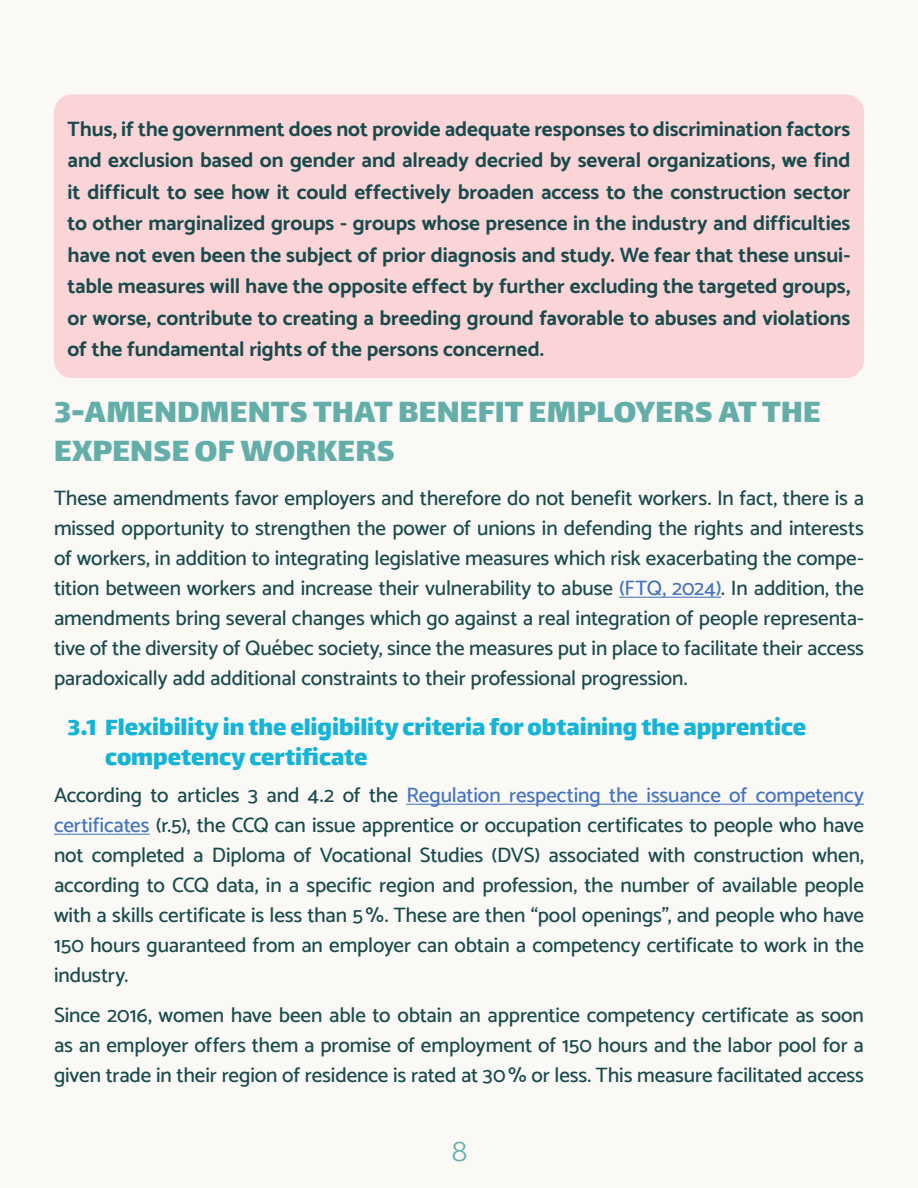
<style>
.page{position:relative;width:918px;height:1188px;background:#faf9f6}
.page>*{position:absolute;margin:0;border:0;box-sizing:border-box;transform-origin:0 0}
.sous-titre_1{font:36px/39px "Lalezar";color:#64aea9}
.t1{font:300 30px "Catamaran";color:#64aea9}
.sous-sous_titre1{font:27px/30px "Lalezar";color:#13b4d8}
.t2{font:500 21px/30px "Catamaran";letter-spacing:-.005em;color:#194b4d;text-align:justify}
.Encadrer{font:700 21px/31.5px "Catamaran";color:#194b4d;text-align:justify}
.s1{color:#4474c0}
</style>
<div class="page">
<div style="left:54px;top:95px;width:810px;height:283px;background:#fbd4d7;border-radius:18px"></div>
<hr style="left:619px;top:597px;width:102px;height:1px;background:#4474c0">
<hr style="left:406px;top:804px;width:458px;height:1px;background:#4474c0">
<hr style="left:54px;top:834px;width:96px;height:1px;background:#4474c0">
<p class="Encadrer" style="left:68px;top:112px;width:785px">Thus, if the government does not provide adequate responses to discrimination factors and exclusion based on gender and already decried by several organizations, we find it difficult to see how it could effectively broaden access to the construction sector to other marginalized groups - groups whose presence in the industry and difficulties have not even been the subject of prior diagnosis and study. We fear that these unsui&shy;table measures will have the opposite effect by further excluding the targeted groups, or worse, contribute to creating a breeding ground favorable to abuses and violations of the fundamental rights of the persons concerned.</p>
<p class="sous-titre_1" style="left:54px;top:390px;width:768px">3-AMENDMENTS THAT BENEFIT EMPLOYERS AT THE<br>EXPENSE OF WORKERS</p>
<p class="t2" style="left:54px;top:482px;width:812px">These amendments favor employers and therefore do not benefit workers. In fact, there is a missed opportunity to strengthen the power of unions in defending the rights and interests of workers, in addition to integrating legislative measures which risk exacerbating the compe&shy;tition between workers and increase their vulnerability to abuse <span class="s1">(FTQ, 2024)</span>. In addition, the amendments bring several changes which go against a real integration of people representa&shy;tive of the diversity of Québec society, since the measures put in place to facilitate their access paradoxically add additional constraints to their professional progression.</p>
<p class="sous-sous_titre1" style="left:105px;top:711px;width:702px;text-indent:-38px">3.1 Flexibility in the eligibility criteria for obtaining the apprentice competency certificate</p>
<p class="t2" style="left:54px;top:779px;width:812px">According to articles 3 and 4.2 of the <span class="s1">Regulation respecting the issuance of competency certificates</span> (r.5), the CCQ can issue apprentice or occupation certificates to people who have not completed a Diploma of Vocational Studies (DVS) associated with construction when, according to CCQ data, in a specific region and profession, the number of available people with a skills certificate is less than 5%. These are then “pool openings”, and people who have 150 hours guaranteed from an employer can obtain a competency certificate to work in the industry.</p>
<p class="t2" style="left:54px;top:1000px;width:812px">Since 2016, women have been able to obtain an apprentice competency certificate as soon as an employer offers them a promise of employment of 150 hours and the labor pool for a given trade in their region of residence is rated at 30% or less. This measure facilitated access</p>
<h2 class="t1" style="left:452px;top:1128px;width:17px">8</h2>
</div>
